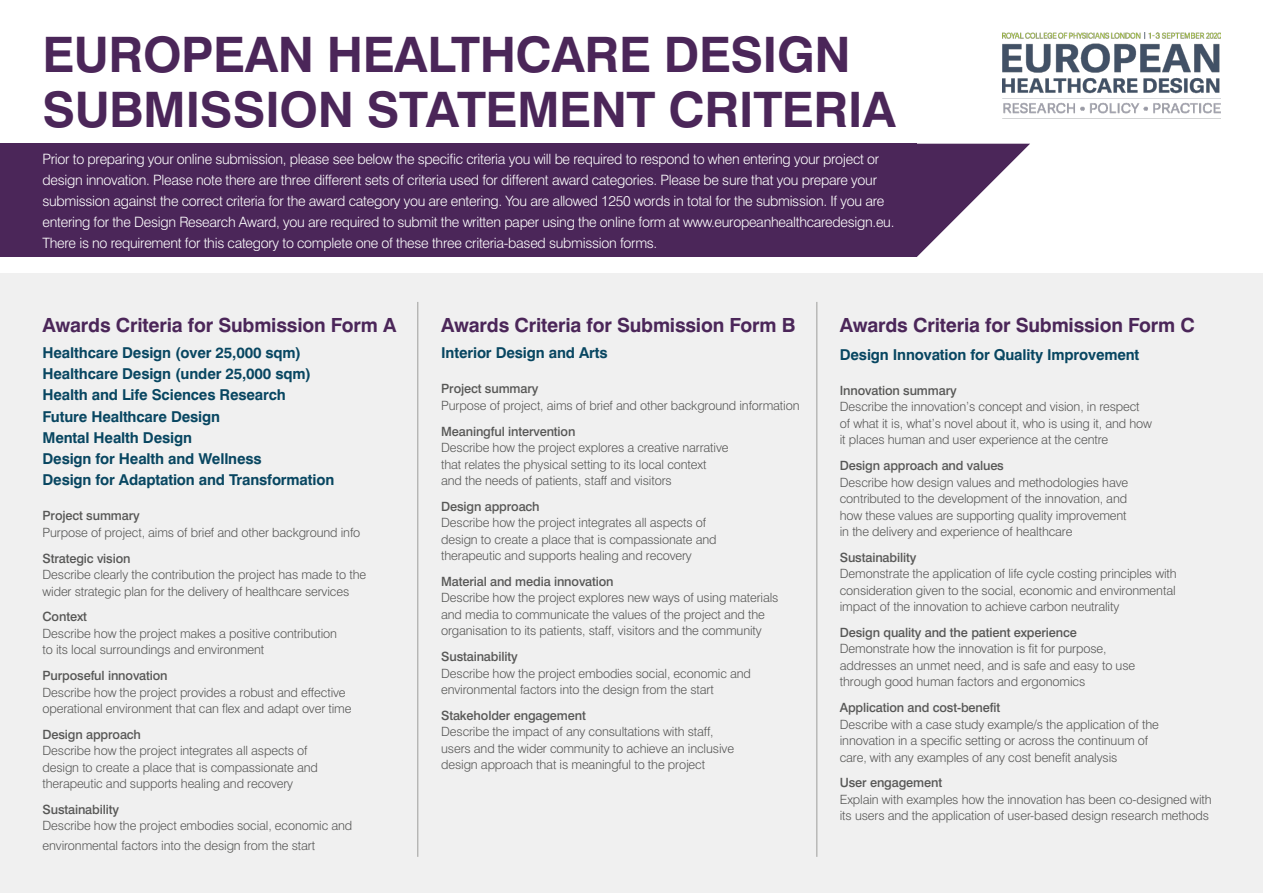
<style>
.page{position:relative;width:1263px;height:893px;background:#fff}
.page>*{position:absolute;margin:0;border:0;box-sizing:border-box;transform-origin:0 0}
.t1{font:700 48.9px/54.9px "Swiss 721 BT";letter-spacing:-.01em;color:#4b2659}
.t2{font:700 19.5px "Swiss 721 BT";letter-spacing:-.01em;color:#4b2659}
.t3{font:700 15px/21.1px "Swiss 721 BT";letter-spacing:-.01em;color:#084661}
.t4{font:300 14.25px/21px "Swiss 721 BT";letter-spacing:-.02em;color:#fff}
.t5{font:300 12.75px/16.5px "Swiss 721 BT";letter-spacing:-.01em;color:#575756}
.t6{font:500 12.75px "Swiss 721 BT";letter-spacing:-.01em;color:#575756}
</style>
<div class="page">
<div style="left:0;top:144px;width:917px;height:113px;background:#4b2659"></div>
<svg style="left:917px;top:144px;width:113px;height:113px"></svg>
<div style="left:0;top:273px;width:1263px;height:620px;background:#f0f0f0"></div>
<hr style="left:417px;top:302px;width:1px;height:555px;background:#9d9d9c">
<hr style="left:816px;top:302px;width:1px;height:555px;background:#9d9d9c">
<img style="left:1002px;top:33px;width:218px;height:81px">
<h1 class="t1" style="left:43px;top:27px;width:855px">EUROPEAN HEALTHCARE DESIGN<br>SUBMISSION STATEMENT CRITERIA</h1>
<p class="t4" style="left:43px;top:148px;width:853px">Prior to preparing your online submission, please see below the specific criteria you will be required to respond to when entering your project or design innovation. Please note there are three different sets of criteria used for different award categories. Please be sure that you prepare your submission against the correct criteria for the award category you are entering. You are allowed 1250 words in total for the submission. If you are entering for the Design Research Award, you are required to submit the written paper using the online form at www.europeanhealthcaredesign.eu.<br>There is no requirement for this category to complete one of these three criteria-based submission forms.</p>
<h2 class="t2" style="left:43px;top:313px;width:355px">Awards Criteria for Submission Form A</h2>
<p class="t3" style="left:43px;top:342px;width:293px">Healthcare Design (over 25,000 sqm)<br>Healthcare Design (under 25,000 sqm)<br>Health and Life Sciences Research<br>Future Healthcare Design<br>Mental Health Design<br>Design for Health and Wellness<br>Design for Adaptation and Transformation</p>
<p class="t6" style="left:43px;top:508px;width:99px">Project summary</p>
<p class="t5" style="left:43px;top:524px;width:319px">Purpose of project, aims of brief and other background info</p>
<p class="t6" style="left:43px;top:550px;width:90px">Strategic vision</p>
<p class="t5" style="left:43px;top:566px;width:325px">Describe clearly the contribution the project has made to the wider strategic plan for the delivery of healthcare services</p>
<p class="t6" style="left:43px;top:609px;width:46px">Context</p>
<p class="t5" style="left:43px;top:625px;width:296px">Describe how the project makes a positive contribution to its local surroundings and environment</p>
<p class="t6" style="left:43px;top:668px;width:127px">Purposeful innovation</p>
<p class="t5" style="left:43px;top:684px;width:310px">Describe how the project provides a robust and effective operational environment that can flex and adapt over time</p>
<p class="t6" style="left:43px;top:726px;width:100px">Design approach</p>
<p class="t5" style="left:43px;top:742px;width:277px">Describe how the project integrates all aspects of design to create a place that is compassionate and therapeutic and supports healing and recovery</p>
<p class="t6" style="left:43px;top:802px;width:78px">Sustainability</p>
<p class="t5" style="left:43px;top:816px;width:311px;line-height:19.5px">Describe how the project embodies social, economic and environmental factors into the design from the start</p>
<h2 class="t2" style="left:441px;top:313px;width:356px">Awards Criteria for Submission Form B</h2>
<p class="t3" style="left:441px;top:342px;width:168px">Interior Design and Arts</p>
<p class="t6" style="left:441px;top:381px;width:99px">Project summary</p>
<p class="t5" style="left:441px;top:397px;width:360px">Purpose of project, aims of brief and other background information</p>
<p class="t6" style="left:441px;top:423px;width:136px">Meaningful intervention</p>
<p class="t5" style="left:441px;top:439px;width:289px">Describe how the project explores a creative narrative that relates the physical setting to its local context and the needs of patients, staff and visitors</p>
<p class="t6" style="left:441px;top:498px;width:100px">Design approach</p>
<p class="t5" style="left:441px;top:514px;width:277px">Describe how the project integrates all aspects of design to create a place that is compassionate and therapeutic and supports healing and recovery</p>
<p class="t6" style="left:441px;top:574px;width:174px">Material and media innovation</p>
<p class="t5" style="left:441px;top:589px;width:339px">Describe how the project explores new ways of using materials and media to communicate the values of the project and the organisation to its patients, staff, visitors and the community</p>
<p class="t6" style="left:441px;top:649px;width:78px">Sustainability</p>
<p class="t5" style="left:441px;top:665px;width:311px">Describe how the project embodies social, economic and environmental factors into the design from the start</p>
<p class="t6" style="left:441px;top:707px;width:146px">Stakeholder engagement</p>
<p class="t5" style="left:441px;top:723px;width:294px">Describe the impact of any consultations with staff, users and the wider community to achieve an inclusive design approach that is meaningful to the project</p>
<h2 class="t2" style="left:840px;top:313px;width:357px">Awards Criteria for Submission Form C</h2>
<p class="t3" style="left:840px;top:344px;width:301px">Design Innovation for Quality Improvement</p>
<p class="t6" style="left:840px;top:383px;width:118px">Innovation summary</p>
<p class="t5" style="left:840px;top:398px;width:314px">Describe the innovation’s concept and vision, in respect of what it is, what’s novel about it, who is using it, and how it places human and user experience at the centre</p>
<p class="t6" style="left:840px;top:458px;width:166px">Design approach and values</p>
<p class="t5" style="left:840px;top:474px;width:290px">Describe how design values and methodologies have contributed to the development of the innovation, and how these values are supporting quality improvement in the delivery and experience of healthcare</p>
<p class="t6" style="left:840px;top:549px;width:78px">Sustainability</p>
<p class="t5" style="left:840px;top:565px;width:338px;text-align:justify">Demonstrate the application of life cycle costing principles with consideration given to the social, economic and environmental impact of the innovation to achieve carbon neutrality</p>
<p class="t6" style="left:840px;top:625px;width:239px">Design quality and the patient experience</p>
<p class="t5" style="left:840px;top:640px;width:297px">Demonstrate how the innovation is fit for purpose, addresses an unmet need, and is safe and easy to use through good human factors and ergonomics</p>
<p class="t6" style="left:840px;top:700px;width:162px">Application and cost-benefit</p>
<p class="t5" style="left:840px;top:716px;width:321px">Describe with a case study example/s the application of the innovation in a specific setting or across the continuum of care, with any examples of any cost benefit analysis</p>
<p class="t6" style="left:840px;top:775px;width:104px">User engagement</p>
<p class="t5" style="left:840px;top:791px;width:373px">Explain with examples how the innovation has been co-designed with its users and the application of user-based design research methods</p>
</div>
